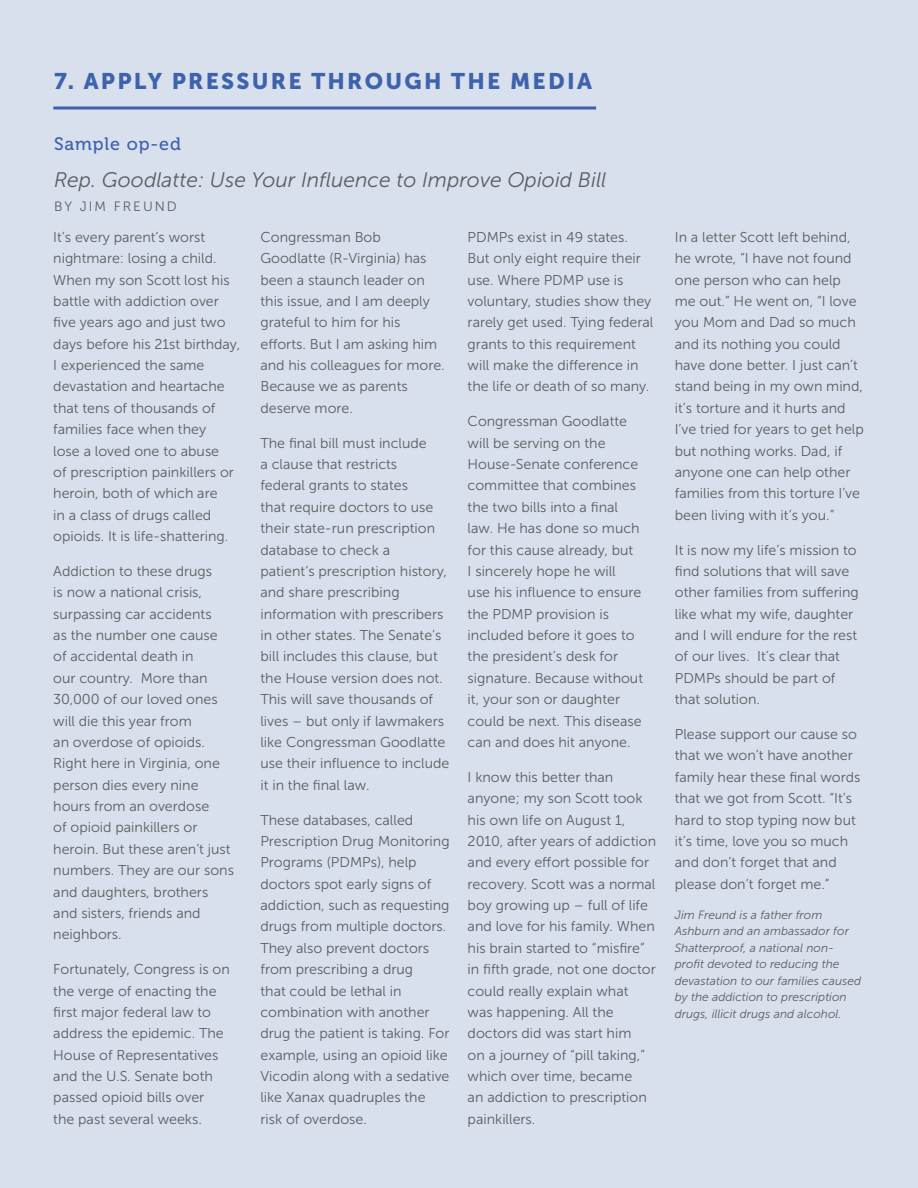
<style>
.page{position:relative;width:918px;height:1188px;background:#d8e0ee}
.page>*{position:absolute;margin:0;border:0;box-sizing:border-box;transform-origin:0 0}
.t1{font:22.5px "Museo Sans 900";letter-spacing:.1em;color:#3e62ac}
.t2{font:italic 21px "Museo Sans 300";color:#5c5d5f}
.t3{font:18px "Museo 500";letter-spacing:.05em;color:#3e62ac}
.t4{font:14.25px/21.3px "Museo Sans 300";color:#5c5d5f}
.t5{font:13.5px "Museo Sans 300";letter-spacing:.15em;color:#5c5d5f}
.t6{font:italic 12px/16.5px "Museo Sans 300";color:#5c5d5f}
</style>
<div class="page">
<svg style="left:53px;top:106px;width:543px;height:4px;background:#6481bc"></svg>
<h1 class="t1" style="left:54px;top:68px;width:539px">7. APPLY PRESSURE THROUGH THE MEDIA</h1>
<p class="t3" style="left:54px;top:134px;width:129px">Sample op-ed</p>
<h2 class="t2" style="left:54px;top:169px;width:554px">Rep. Goodlatte: Use Your Influence to Improve Opioid Bill</h2>
<p class="t5" style="left:54px;top:199px;width:124px">BY JIM FREUND</p>
<p class="t4" style="left:53px;top:226px;width:188px">It’s every parent’s worst nightmare: losing a child.<br>When my son Scott lost his battle with addiction over five years ago and just two days before his 21st birthday,<br>I experienced the same devastation and heartache that tens of thousands of families face when they<br>lose a loved one to abuse<br>of prescription painkillers or heroin, both of which are<br>in a class of drugs called opioids. It is life-shattering.</p>
<p class="t4" style="left:53px;top:560px;width:182px">Addiction to these drugs<br>is now a national crisis, surpassing car accidents<br>as the number one cause of accidental death in<br>our country. More than<br>30,000 of our loved ones will die this year from<br>an overdose of opioids.<br>Right here in Virginia, one person dies every nine hours from an overdose<br>of opioid painkillers or heroin. But these aren’t just numbers. They are our sons and daughters, brothers and sisters, friends and neighbors.</p>
<p class="t4" style="left:53px;top:959px;width:178px">Fortunately, Congress is on the verge of enacting the first major federal law to address the epidemic. The<br>House of Representatives and the U.S. Senate both passed opioid bills over<br>the past several weeks.</p>
<p class="t4" style="left:260px;top:226px;width:186px">Congressman Bob<br>Goodlatte (R-Virginia) has been a staunch leader on this issue, and I am deeply grateful to him for his efforts. But I am asking him and his colleagues for more.<br>Because we as parents deserve more.</p>
<p class="t4" style="left:260px;top:432px;width:190px">The final bill must include<br>a clause that restricts<br>federal grants to states<br>that require doctors to use their state-run prescription database to check a<br>patient’s prescription history, and share prescribing information with prescribers in other states. The Senate’s bill includes this clause, but the House version does not.<br>This will save thousands of lives – but only if lawmakers like Congressman Goodlatte use their influence to include it in the final law.</p>
<p class="t4" style="left:260px;top:809px;width:191px">These databases, called<br>Prescription Drug Monitoring<br>Programs (PDMPs), help doctors spot early signs of addiction, such as requesting drugs from multiple doctors.<br>They also prevent doctors from prescribing a drug<br>that could be lethal in combination with another drug the patient is taking. For example, using an opioid like<br>Vicodin along with a sedative like Xanax quadruples the risk of overdose.</p>
<p class="t4" style="left:468px;top:226px;width:187px">PDMPs exist in 49 states.<br>But only eight require their use. Where PDMP use is voluntary, studies show they rarely get used. Tying federal grants to this requirement will make the difference in the life or death of so many.</p>
<p class="t4" style="left:468px;top:411px;width:177px">Congressman Goodlatte will be serving on the<br>House-Senate conference committee that combines the two bills into a final law. He has done so much for this cause already, but<br>I sincerely hope he will<br>use his influence to ensure the PDMP provision is included before it goes to the president’s desk for signature. Because without it, your son or daughter could be next. This disease can and does hit anyone.</p>
<p class="t4" style="left:468px;top:766px;width:190px">I know this better than anyone; my son Scott took his own life on August 1,<br>2010, after years of addiction and every effort possible for recovery. Scott was a normal boy growing up – full of life and love for his family. When his brain started to “misfire” in fifth grade, not one doctor could really explain what was happening. All the doctors did was start him<br>on a journey of “pill taking,” which over time, became<br>an addiction to prescription painkillers.</p>
<p class="t4" style="left:675px;top:226px;width:191px">In a letter Scott left behind, he wrote, “I have not found one person who can help me out.” He went on, “I love you Mom and Dad so much and its nothing you could have done better. I just can’t stand being in my own mind, it’s torture and it hurts and<br>I’ve tried for years to get help but nothing works. Dad, if anyone one can help other families from this torture I’ve been living with it’s you.”</p>
<p class="t4" style="left:675px;top:539px;width:186px">It is now my life’s mission to find solutions that will save other families from suffering like what my wife, daughter and I will endure for the rest of our lives. It’s clear that<br>PDMPs should be part of that solution.</p>
<p class="t4" style="left:675px;top:724px;width:187px">Please support our cause so that we won’t have another family hear these final words that we got from Scott. “It’s hard to stop typing now but it’s time, love you so much and don’t forget that and please don’t forget me.”</p>
<p class="t6" style="left:675px;top:906px;width:188px">Jim Freund is a father from<br>Ashburn and an ambassador for<br>Shatterproof, a national non&shy;profit devoted to reducing the devastation to our families caused by the addiction to prescription drugs, illicit drugs and alcohol.</p>
</div>
